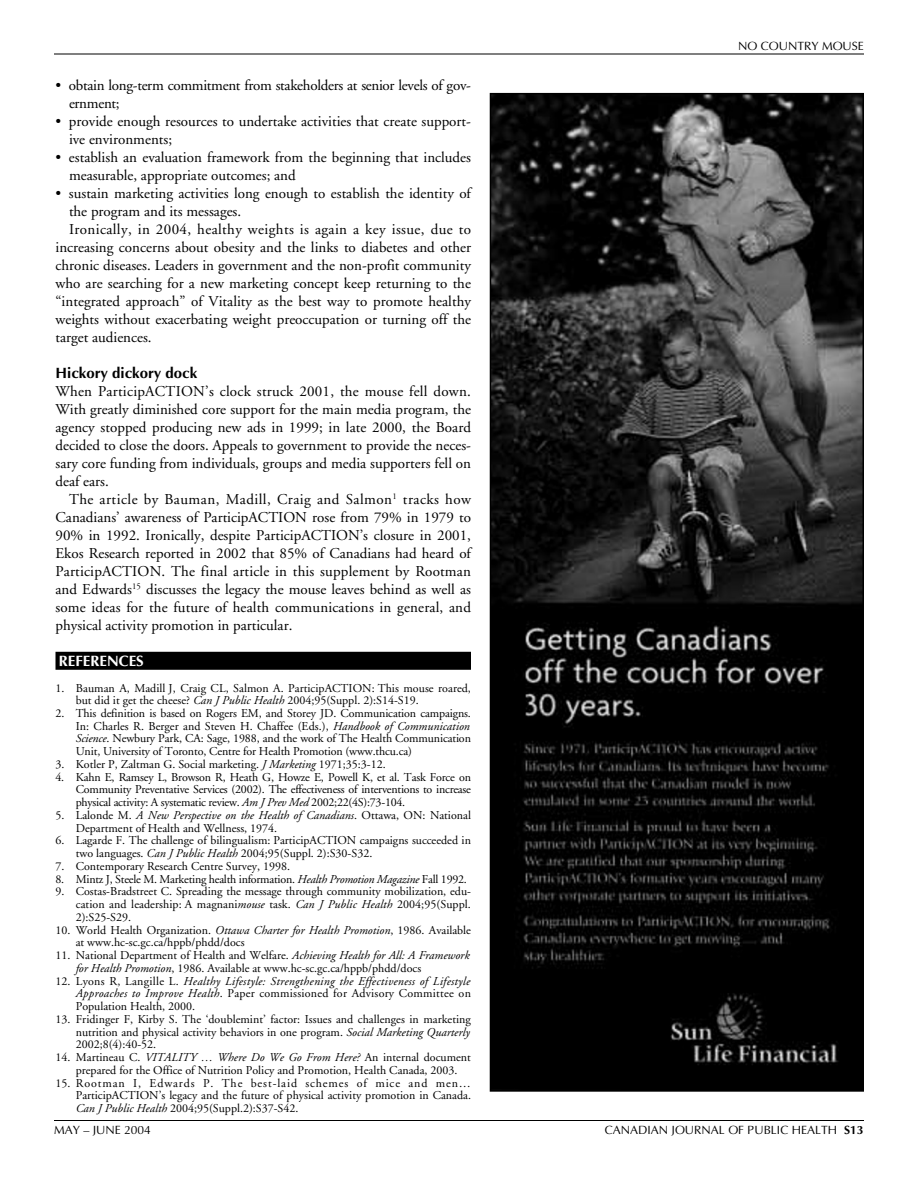
<style>
.page{position:relative;width:918px;height:1188px;background:#fff}
.page>*{position:absolute;margin:0;border:0;box-sizing:border-box;transform-origin:0 0}
.t1{font:15px/18px "Adobe Garamond";color:#000}
.t2{font:15px/18px "Adobe Garamond";letter-spacing:-.02em;color:#000}
.t3{font:15px "Adobe Garamond";letter-spacing:.025em;color:#000}
.t4{font:700 15px "Optima";color:#000}
.t5{font:700 15px "Optima";color:#fff}
.t6{font:12px/12.8px "Adobe Garamond";color:#000;text-align:justify}
.t7{font:12px "Adobe Garamond";letter-spacing:-.02em;color:#000}
.t8{font:12px "Optima";color:#000}
.s1{font-style:italic}
.s2{font-weight:700}
</style>
<div class="page">
<div style="left:56px;top:652px;width:415px;height:18px;background:#000"></div>
<hr style="left:54px;top:1120px;width:810px;height:1px;background:#000">
<hr style="left:54px;top:54px;width:810px;height:1px;background:#000">
<img style="left:493px;top:96px;width:368px;height:993px">
<div style="left:490px;top:93px;width:374px;height:999px;border:2px solid #000"></div>
<p class="t8" style="left:738px;top:40px;width:127px">NO COUNTRY MOUSE</p>
<p class="t2" style="left:69px;top:78px;width:404px;text-indent:-14px">• obtain long-term commitment from stakeholders at senior levels of gov&shy;ernment;</p>
<p class="t1" style="left:69px;top:114px;width:403px;text-indent:-14px">• provide enough resources to undertake activities that create support&shy;ive environments;</p>
<p class="t1" style="left:69px;top:150px;width:404px;text-indent:-14px">• establish an evaluation framework from the beginning that includes measurable, appropriate outcomes; and</p>
<p class="t1" style="left:56px;top:186px;width:417px">• sustain marketing activities long enough to establish the identity of</p>
<p class="t1" style="left:69px;top:204px;width:174px">the program and its messages.</p>
<p class="t3" style="left:69px;top:223px;width:404px">Ironically, in 2004, healthy weights is again a key issue, due to</p>
<p class="t1" style="left:56px;top:240px;width:417px">increasing concerns about obesity and the links to diabetes and other</p>
<p class="t1" style="left:56px;top:258px;width:417px">chronic diseases. Leaders in government and the non-profit community</p>
<p class="t1" style="left:56px;top:276px;width:417px">who are searching for a new marketing concept keep returning to the</p>
<p class="t1" style="left:56px;top:294px;width:417px">“integrated approach” of Vitality as the best way to promote healthy</p>
<p class="t1" style="left:56px;top:312px;width:417px">weights without exacerbating weight preoccupation or turning off the</p>
<p class="t1" style="left:56px;top:330px;width:98px">target audiences.</p>
<p class="t4" style="left:56px;top:367px;width:143px">Hickory dickory dock</p>
<p class="t1" style="left:56px;top:384px;width:417px;text-align:justify">When ParticipACTION’s clock struck 2001, the mouse fell down.<br>With greatly diminished core support for the main media program, the agency stopped producing new ads in 1999; in late 2000, the Board decided to close the doors. Appeals to government to provide the neces&shy;sary core funding from individuals, groups and media supporters fell on deaf ears.</p>
<p class="t1" style="left:55px;top:492px;width:417px;text-align:justify;text-indent:14px">The article by Bauman, Madill, Craig and Salmon<sup>1</sup> tracks how Canadians’ awareness of ParticipACTION rose from 79% in 1979 to 90% in 1992. Ironically, despite ParticipACTION’s closure in 2001, Ekos Research reported in 2002 that 85% of Canadians had heard of ParticipACTION. The final article in this supplement by Rootman and Edwards<sup>15</sup> discusses the legacy the mouse leaves behind as well as some ideas for the future of health communications in general, and physical activity promotion in particular.</p>
<p class="t5" style="left:59px;top:655px;width:87px">REFERENCES</p>
<p class="t6" style="left:76px;top:682px;width:397px;text-indent:-20px">1. Bauman A, Madill J, Craig CL, Salmon A. ParticipACTION: This mouse roared, but did it get the cheese? <span class="s1">Can J Public Health</span> 2004;95(Suppl. 2):S14-S19.</p>
<p class="t6" style="left:76px;top:708px;width:397px;text-indent:-20px">2. This definition is based on Rogers EM, and Storey JD. Communication campaigns.<br>In: Charles R. Berger and Steven H. Chaffee (Eds.), <span class="s1">Handbook of Communication Science</span>. Newbury Park, CA: Sage, 1988, and the work of The Health Communication Unit, University of Toronto, Centre for Health Promotion (www.thcu.ca)</p>
<p class="t6" style="left:56px;top:759px;width:332px">3. Kotler P, Zaltman G. Social marketing. <span class="s1">J Marketing</span> 1971;35:3-12.</p>
<p class="t6" style="left:76px;top:772px;width:397px;text-indent:-20px">4. Kahn E, Ramsey L, Browson R, Heath G, Howze E, Powell K, et al. Task Force on Community Preventative Services (2002). The effectiveness of interventions to increase physical activity: A systematic review. <span class="s1">Am J Prev Med</span> 2002;22(4S):73-104.</p>
<p class="t6" style="left:76px;top:810px;width:397px;text-indent:-20px">5. Lalonde M. <span class="s1">A New Perspective on the Health of Canadians</span>. Ottawa, ON: National<br>Department of Health and Wellness, 1974.</p>
<p class="t6" style="left:76px;top:835px;width:397px;text-indent:-20px">6. Lagarde F. The challenge of bilingualism: ParticipACTION campaigns succeeded in two languages. <span class="s1">Can J Public Health</span> 2004;95(Suppl. 2):S30-S32.</p>
<p class="t6" style="left:56px;top:861px;width:236px">7. Contemporary Research Centre Survey, 1998.</p>
<p class="t7" style="left:56px;top:874px;width:413px">8. Mintz J, Steele M. Marketing health information. <span class="s1">Health Promotion Magazine</span> Fall 1992.</p>
<p class="t6" style="left:76px;top:886px;width:397px;text-indent:-20px">9. Costas-Bradstreet C. Spreading the message through community mobilization, edu&shy;cation and leadership: A magnani<span class="s1">mouse</span> task. <span class="s1">Can J Public Health</span> 2004;95(Suppl.<br>2):S25-S29.</p>
<p class="t6" style="left:76px;top:925px;width:397px;text-indent:-20px">10. World Health Organization. <span class="s1">Ottawa Charter for Health Promotion</span>, 1986. Available at www.hc-sc.gc.ca/hppb/phdd/docs</p>
<p class="t6" style="left:76px;top:950px;width:395px;text-indent:-20px">11. National Department of Health and Welfare. <span class="s1">Achieving Health for All: A Framework for Health Promotion</span>, 1986. Available at www.hc-sc.gc.ca/hppb/phdd/docs</p>
<p class="t6" style="left:76px;top:976px;width:397px;text-indent:-20px">12. Lyons R, Langille L. <span class="s1">Healthy Lifestyle: Strengthening the Effectiveness of Lifestyle Approaches to Improve Health</span>. Paper commissioned for Advisory Committee on Population Health, 2000.</p>
<p class="t6" style="left:76px;top:1014px;width:397px;text-indent:-20px">13. Fridinger F, Kirby S. The ‘doublemint’ factor: Issues and challenges in marketing nutrition and physical activity behaviors in one program. <span class="s1">Social Marketing Quarterly </span>2002;8(4):40-52.</p>
<p class="t6" style="left:55px;top:1052px;width:417px;text-align:center">14. Martineau C. <span class="s1">VITALITY … Where Do We Go From Here?</span> An internal document prepared for the Office of Nutrition Policy and Promotion, Health Canada, 2003.</p>
<p class="t6" style="left:76px;top:1077px;width:397px;text-indent:-20px">15. Rootman I, Edwards P. The best-laid schemes of mice and men… ParticipACTION’s legacy and the future of physical activity promotion in Canada.<br><span class="s1">Can J Public Health</span> 2004;95(Suppl.2):S37-S42.</p>
<p class="t8" style="left:54px;top:1125px;width:98px">MAY – JUNE 2004</p>
<p class="t8" style="left:605px;top:1125px;width:260px">CANADIAN JOURNAL OF PUBLIC HEALTH <span class="s2">S13</span></p>
</div>
